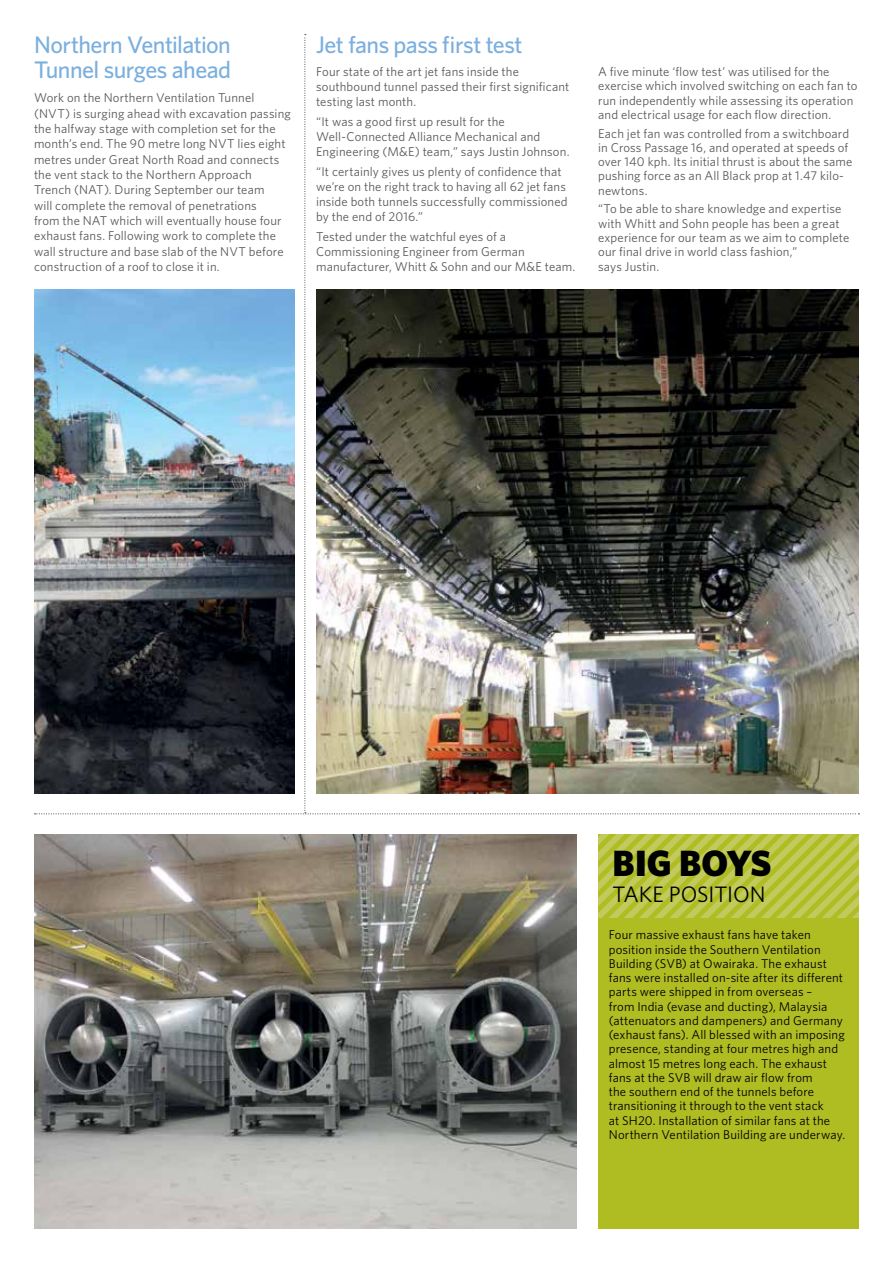
<style>
.page{position:relative;width:893px;height:1263px;background:#fff}
.page>*{position:absolute;margin:0;border:0;box-sizing:border-box;transform-origin:0 0}
.t1{font:900 36.6px "Whitney";letter-spacing:-.005em;color:#000}
.t2{font:500 24px/25px "Whitney";letter-spacing:-.025em;color:#7bafde}
.t3{font:22.35px "Whitney";letter-spacing:-.005em;color:#000}
.t4{font:12.75px/14.2px "Whitney";letter-spacing:.01em;color:#58595b}
.t5{font:12.75px/14.2px "Whitney";letter-spacing:.01em;color:#000}
</style>
<div class="page">
<img style="left:34px;top:834px;width:543px;height:395px">
<svg style="left:598px;top:834px;width:261px;height:84px;background:#b8c341"></svg>
<div style="left:598px;top:918px;width:261px;height:311px;background:#afbc22"></div>
<img style="left:35px;top:34px;width:824px;height:780px">
<img style="left:34px;top:289px;width:261px;height:504px">
<h2 class="t2" style="left:34px;top:32px;width:199px">Northern Ventilation<br>Tunnel surges ahead</h2>
<p class="t4" style="left:34px;top:90px;width:258px;line-height:15.3px">Work on the Northern Ventilation Tunnel (NVT) is surging ahead with excavation passing the halfway stage with completion set for the month’s end. The 90 metre long NVT lies eight metres under Great North Road and connects the vent stack to the Northern Approach Trench (NAT). During September our team<br>will complete the removal of penetrations<br>from the NAT which will eventually house four exhaust fans. Following work to complete the wall structure and base slab of the NVT before construction of a roof to close it in.</p>
<h2 class="t2" style="left:316px;top:32px;width:208px">Jet fans pass first test</h2>
<p class="t4" style="left:316px;top:64px;width:255px;line-height:15.1px">Four state of the art jet fans inside the southbound tunnel passed their first significant testing last month.</p>
<p class="t4" style="left:316px;top:114px;width:255px;line-height:15.1px">“It was a good first up result for the<br>Well-Connected Alliance Mechanical and<br>Engineering (M&amp;E) team,” says Justin Johnson.</p>
<p class="t4" style="left:316px;top:163px;width:253px;line-height:15.1px">“It certainly gives us plenty of confidence that we’re on the right track to having all 62 jet fans inside both tunnels successfully commissioned by the end of 2016.”</p>
<p class="t4" style="left:316px;top:228px;width:261px;line-height:15.1px">Tested under the watchful eyes of a<br>Commissioning Engineer from German manufacturer, Whitt &amp; Sohn and our M&amp;E team.</p>
<p class="t4" style="left:598px;top:64px;width:261px">A five minute ‘flow test’ was utilised for the exercise which involved switching on each fan to run independently while assessing its operation and electrical usage for each flow direction.</p>
<p class="t4" style="left:598px;top:126px;width:256px">Each jet fan was controlled from a switchboard in Cross Passage 16, and operated at speeds of over 140 kph. Its initial thrust is about the same pushing force as an All Black prop at 1.47 kilo&shy;newtons.</p>
<p class="t4" style="left:598px;top:201px;width:253px">“To be able to share knowledge and expertise with Whitt and Sohn people has been a great experience for our team as we aim to complete our final drive in world class fashion,”<br>says Justin.</p>
<h1 class="t1" style="left:613px;top:839px;width:160px">BIG BOYS</h1>
<h3 class="t3" style="left:613px;top:879px;width:155px">TAKE POSITION</h3>
<p class="t5" style="left:609px;top:927px;width:238px">Four massive exhaust fans have taken position inside the Southern Ventilation Building (SVB) at Owairaka. The exhaust fans were installed on-site after its different parts were shipped in from overseas –<br>from India (evase and ducting), Malaysia (attenuators and dampeners) and Germany (exhaust fans). All blessed with an imposing presence, standing at four metres high and almost 15 metres long each. The exhaust fans at the SVB will draw air flow from<br>the southern end of the tunnels before transitioning it through to the vent stack<br>at SH20. Installation of similar fans at the Northern Ventilation Building are underway.</p>
</div>
